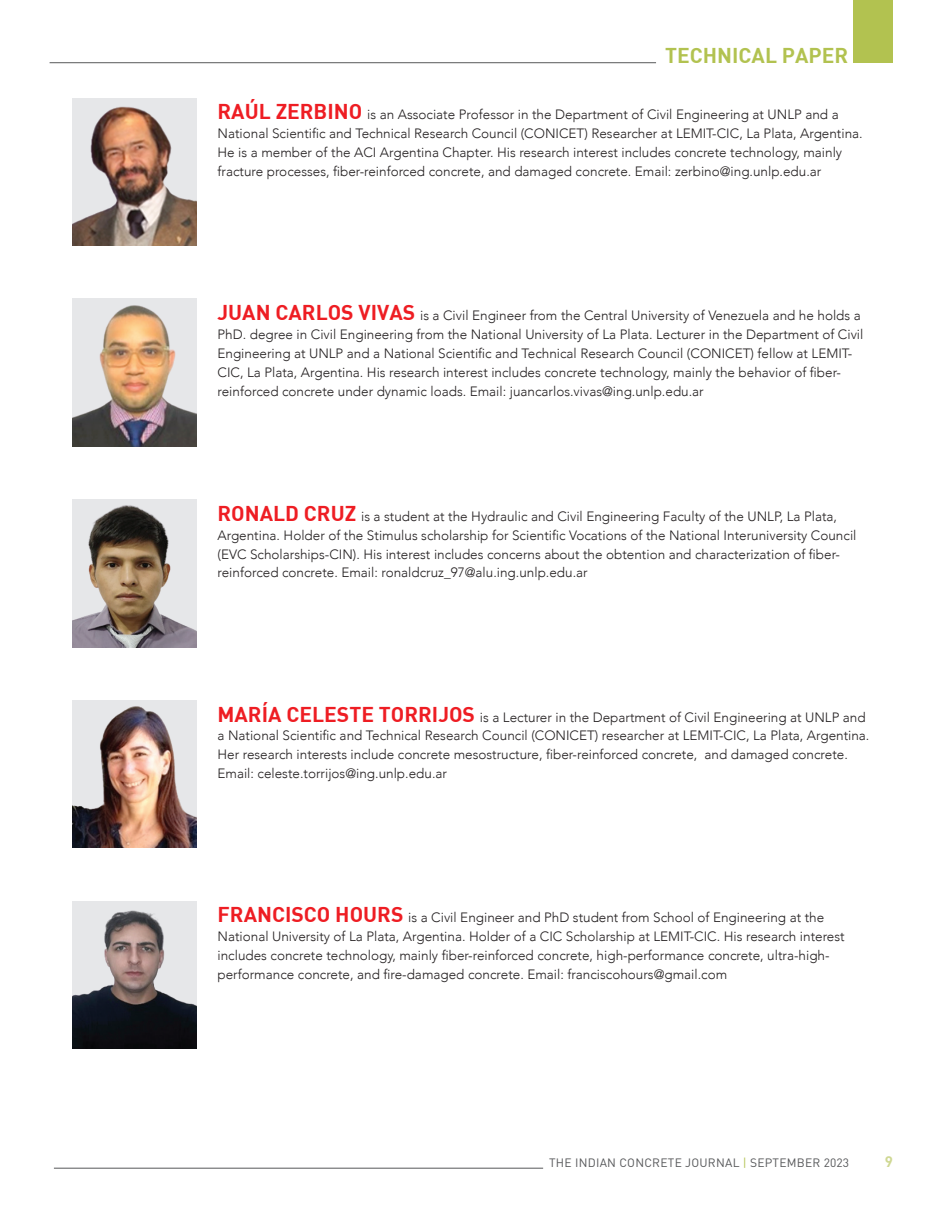
<style>
.page{position:relative;width:944px;height:1214px;background:#fff}
.page>*{position:absolute;margin:0;border:0;box-sizing:border-box;transform-origin:0 0}
.t1{font:21px "DIN Bold";color:#b2c250}
.t2{font:15px "DIN Bold";color:#cfd893}
.t3{font:300 13.5px/18.9px "Avenir";color:#231f20}
.t4{font:12px "DIN Pro";letter-spacing:.02em;color:#57585a}
.s1{font-family:"DIN Bold";font-weight:400;font-size:21px;color:#ee1d23}
.s2{color:#b2c250}
</style>
<div class="page">
<div style="left:853px;top:0;width:39px;height:63px;background:#b2c250"></div>
<hr style="left:50px;top:62px;width:606px;height:1px;background:#57585a">
<hr style="left:54px;top:1167px;width:489px;height:1px;background:#57585a">
<img style="left:72px;top:98px;width:124px;height:147px">
<img style="left:72px;top:299px;width:124px;height:147px">
<img style="left:72px;top:499px;width:124px;height:148px">
<img style="left:72px;top:702px;width:124px;height:145px">
<img style="left:72px;top:901px;width:124px;height:147px">
<h1 class="t1" style="left:665px;top:42px;width:185px">TECHNICAL PAPER</h1>
<p class="t3" style="left:217px;top:105px;width:646px"><span class="s1">RAÚL ZERBINO</span> is an Associate Professor in the Department of Civil Engineering at UNLP and a National Scientific and Technical Research Council (CONICET) Researcher at LEMIT-CIC, La Plata, Argentina.<br>He is a member of the ACI Argentina Chapter. His research interest includes concrete technology, mainly fracture processes, fiber-reinforced concrete, and damaged concrete. Email: zerbino@ing.unlp.edu.ar</p>
<p class="t3" style="left:217px;top:306px;width:647px"><span class="s1">JUAN CARLOS VIVAS</span> is a Civil Engineer from the Central University of Venezuela and he holds a PhD. degree in Civil Engineering from the National University of La Plata. Lecturer in the Department of Civil Engineering at UNLP and a National Scientific and Technical Research Council (CONICET) fellow at LEMIT-CIC, La Plata, Argentina. His research interest includes concrete technology, mainly the behavior of fiber&shy;reinforced concrete under dynamic loads. Email: juancarlos.vivas@ing.unlp.edu.ar</p>
<p class="t3" style="left:217px;top:506px;width:640px"><span class="s1">RONALD CRUZ</span> is a student at the Hydraulic and Civil Engineering Faculty of the UNLP, La Plata, Argentina. Holder of the Stimulus scholarship for Scientific Vocations of the National Interuniversity Council (EVC Scholarships-CIN). His interest includes concerns about the obtention and characterization of fiber&shy;reinforced concrete. Email: ronaldcruz_97@alu.ing.unlp.edu.ar</p>
<p class="t3" style="left:217px;top:707px;width:653px"><span class="s1">MARÍA CELESTE TORRIJOS</span> is a Lecturer in the Department of Civil Engineering at UNLP and a National Scientific and Technical Research Council (CONICET) researcher at LEMIT-CIC, La Plata, Argentina.<br>Her research interests include concrete mesostructure, fiber-reinforced concrete, and damaged concrete.<br>Email: celeste.torrijos@ing.unlp.edu.ar</p>
<p class="t3" style="left:217px;top:908px;width:628px"><span class="s1">FRANCISCO HOURS</span> is a Civil Engineer and PhD student from School of Engineering at the National University of La Plata, Argentina. Holder of a CIC Scholarship at LEMIT-CIC. His research interest includes concrete technology, mainly fiber-reinforced concrete, high-performance concrete, ultra-high&shy;performance concrete, and fire-damaged concrete. Email: franciscohours@gmail.com</p>
<p class="t4" style="left:549px;top:1154px;width:301px">THE INDIAN CONCRETE JOURNAL <span class="s2">|</span> SEPTEMBER 2023</p>
<p class="t2" style="left:884px;top:1152px;width:10px">9</p>
</div>
